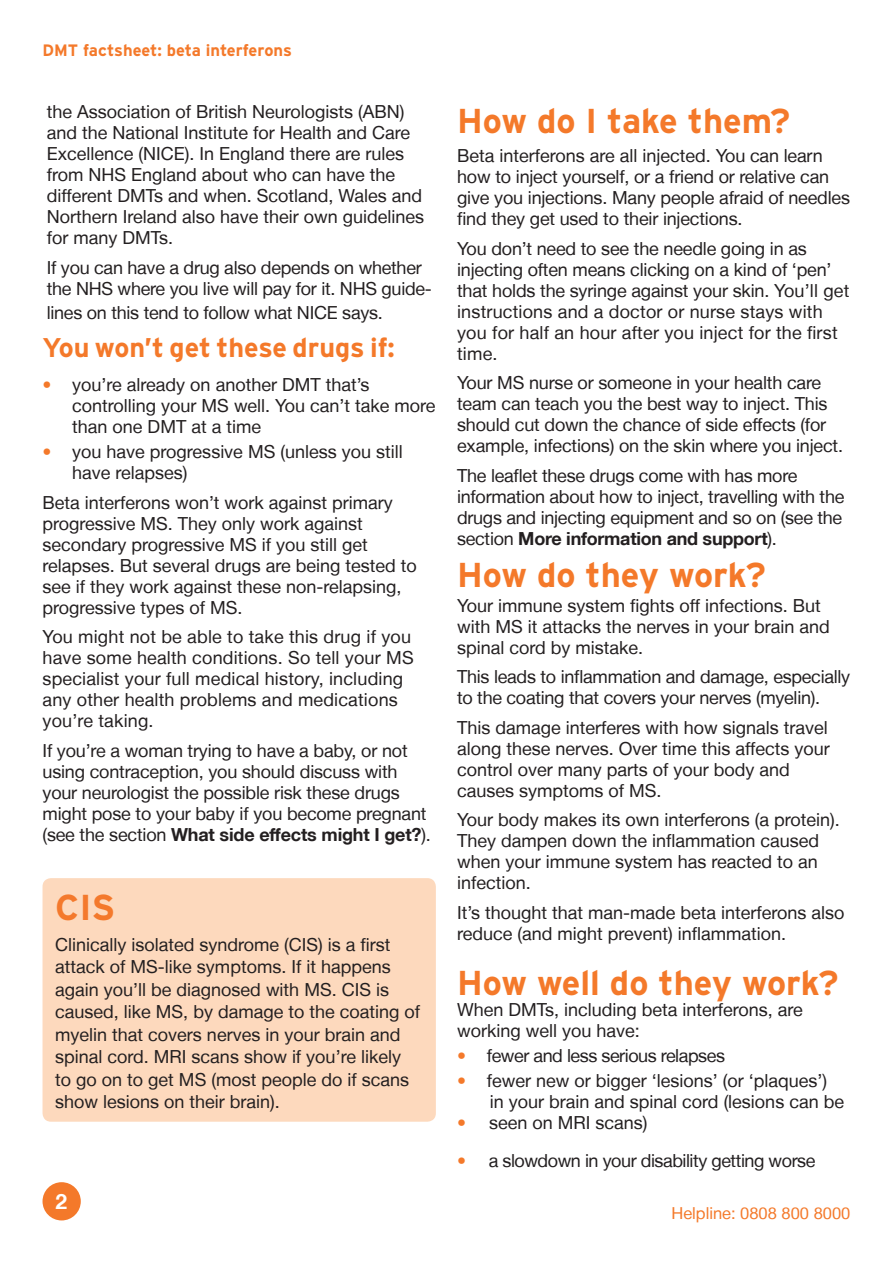
<style>
.page{position:relative;width:893px;height:1263px;background:#fff}
.page>*{position:absolute;margin:0;border:0;box-sizing:border-box;transform-origin:0 0}
.t1{font:700 36px "Interstate";color:#f4792c}
.t2{font:700 34.5px "Interstate";color:#f4792a}
.Text{font:700 27px "Interstate";color:#f4792a}
.t3{font:700 21px "Helvetica Neue LT";color:#fff}
.t4{font:18px/21px "Helvetica Neue LT";color:#231f20}
.t5{font:18px "Helvetica Neue LT";letter-spacing:-.025em;color:#231f20}
.t6{font:700 16.5px "Interstate";color:#f4792a}
.t7{font:16.5px "Helvetica Neue LT";color:#f4792a}
.s1{color:#f4792a}
.s2{font-weight:700}
</style>
<div class="page">
<div style="left:43px;top:1182px;width:38px;height:38px;background:#f4792a;border-radius:50%"></div>
<div style="left:43px;top:878px;width:393px;height:244px;background:#fdd9bd;border-radius:9px"></div>
<p class="t6" style="left:43px;top:40px;width:251px">DMT factsheet: beta interferons</p>
<p class="t4" style="left:47px;top:101px;width:379px">the Association of British Neurologists (ABN) and the National Institute for Health and Care Excellence (NICE). In England there are rules from NHS England about who can have the different DMTs and when. Scotland, Wales and Northern Ireland also have their own guidelines for many DMTs.</p>
<p class="t4" style="left:47px;top:256px;width:387px">If you can have a drug also depends on whether the NHS where you live will pay for it. NHS guide-</p>
<p class="t4" style="left:47px;top:301px;width:338px">lines on this tend to follow what NICE says.</p>
<p class="Text" style="left:43px;top:331px;width:354px">You won’t get these drugs if:</p>
<p class="t4" style="left:72px;top:374px;width:365px;text-indent:-30px"><span class="s1">•</span> you’re already on another DMT that’s controlling your MS well. You can’t take more than one DMT at a time</p>
<p class="t4" style="left:72px;top:441px;width:332px;text-indent:-30px"><span class="s1">•</span> you have progressive MS (unless you still have relapses)</p>
<p class="t4" style="left:43px;top:491px;width:376px">Beta interferons won’t work against primary progressive MS. They only work against secondary progressive MS if you still get relapses. But several drugs are being tested to see if they work against these non-relapsing, progressive types of MS.</p>
<p class="t4" style="left:43px;top:626px;width:373px">You might not be able to take this drug if you have some health conditions. So tell your MS specialist your full medical history, including any other health problems and medications you’re taking.</p>
<p class="t4" style="left:43px;top:739px;width:390px">If you’re a woman trying to have a baby, or not using contraception, you should discuss with your neurologist the possible risk these drugs might pose to your baby if you become pregnant (see the section <span class="s2">What side effects might I get?</span>).</p>
<p class="t1" style="left:55px;top:885px;width:62px">CIS</p>
<p class="t4" style="left:55px;top:933px;width:366px;line-height:22.5px">Clinically isolated syndrome (CIS) is a first attack of MS-like symptoms. If it happens again you’ll be diagnosed with MS. CIS is caused, like MS, by damage to the coating of myelin that covers nerves in your brain and spinal cord. MRI scans show if you’re likely to go on to get MS (most people do if scans show lesions on their brain).</p>
<p class="t3" style="left:55px;top:1188px;width:13px">2</p>
<p class="t2" style="left:457px;top:100px;width:335px">How do I take them?</p>
<p class="t4" style="left:457px;top:145px;width:394px">Beta interferons are all injected. You can learn how to inject yourself, or a friend or relative can give you injections. Many people afraid of needles find they get used to their injections.</p>
<p class="t4" style="left:457px;top:238px;width:394px">You don’t need to see the needle going in as injecting often means clicking on a kind of ‘pen’ that holds the syringe against your skin. You’ll get instructions and a doctor or nurse stays with you for half an hour after you inject for the first time.</p>
<p class="t4" style="left:457px;top:372px;width:387px">Your MS nurse or someone in your health care team can teach you the best way to inject. This should cut down the chance of side effects (for example, infections) on the skin where you inject.</p>
<p class="t4" style="left:457px;top:465px;width:342px">The leaflet these drugs come with has more</p>
<p class="t4" style="left:457px;top:486px;width:389px;text-align:justify">information about how to inject, travelling with the drugs and injecting equipment and so on (see the section <span class="s2">More information and support</span>).</p>
<p class="t2" style="left:457px;top:553px;width:310px">How do they work?</p>
<p class="t4" style="left:457px;top:595px;width:374px">Your immune system fights off infections. But with MS it attacks the nerves in your brain and spinal cord by mistake.</p>
<p class="t4" style="left:457px;top:666px;width:395px">This leads to inflammation and damage, especially to the coating that covers your nerves (myelin).</p>
<p class="t4" style="left:457px;top:717px;width:374px">This damage interferes with how signals travel along these nerves. Over time this affects your control over many parts of your body and causes symptoms of MS.</p>
<p class="t4" style="left:457px;top:809px;width:384px">Your body makes its own interferons (a protein).<br>They dampen down the inflammation caused when your immune system has reacted to an infection.</p>
<p class="t4" style="left:457px;top:902px;width:389px">It’s thought that man-made beta interferons also reduce (and might prevent) inflammation.</p>
<p class="t2" style="left:457px;top:961px;width:383px">How well do they work?</p>
<p class="t4" style="left:457px;top:998px;width:347px">When DMTs, including beta interferons, are</p>
<p class="t4" style="left:457px;top:1019px;width:184px">working well you have:</p>
<p class="t5" style="left:457px;top:1044px;width:269px"><span class="s1">•</span> fewer and less serious relapses</p>
<p class="t4" style="left:457px;top:1070px;width:372px"><span class="s1">•</span> fewer new or bigger ‘lesions’ (or ‘plaques’)</p>
<p class="t4" style="left:490px;top:1091px;width:356px">in your brain and spinal cord (lesions can be</p>
<p class="t4" style="left:457px;top:1112px;width:192px"><span class="s1">•</span> seen on MRI scans)</p>
<p class="t5" style="left:457px;top:1149px;width:360px"><span class="s1">•</span> a slowdown in your disability getting worse</p>
<p class="t7" style="left:671px;top:1204px;width:180px">Helpline: 0808 800 8000</p>
</div>
